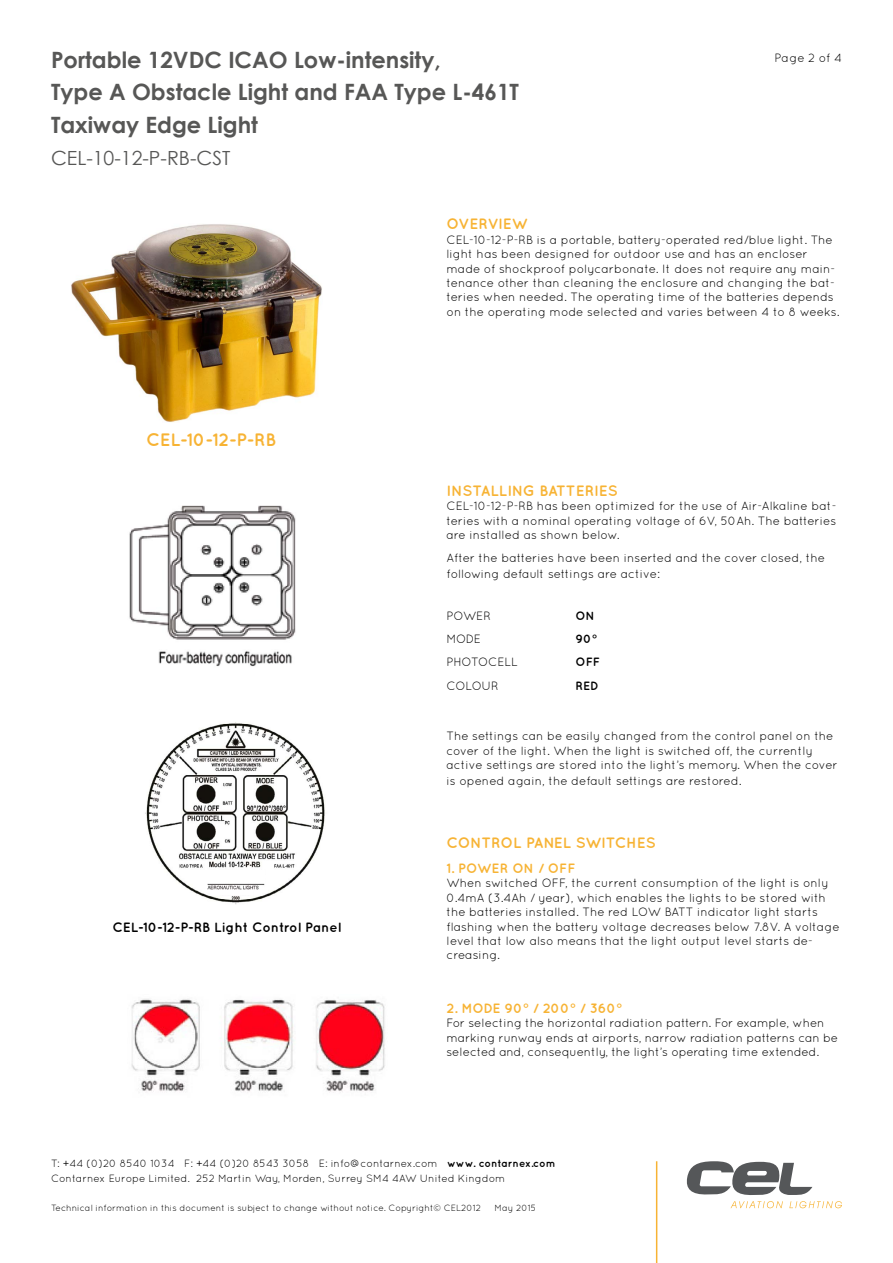
<style>
.page{position:relative;width:893px;height:1263px;background:#fff}
.page>*{position:absolute;margin:0;border:0;box-sizing:border-box;transform-origin:0 0}
.t1{font:700 22.5px/32.5px "Century Gothic";color:#575756}
.t2{font:19.5px "Century Gothic";color:#575756}
.t3{font:700 18px "Quicksand";color:#f7b334}
.t4{font:700 15px "Quicksand";color:#f7b334}
.t5{font:700 15px "Quicksand";letter-spacing:-.02em;color:#f7b334}
.t6{font:700 13.5px "Quicksand";color:#f7b334}
.t7{font:700 13.5px "Quicksand";color:#000}
.t8{font:12px/14.4px "Quicksand";color:#000}
.t9{font:700 12px "Quicksand";color:#000}
.t10{font:10.5px/15px "Quicksand";color:#000}
.t11{font:9px "Quicksand";color:#000}
.s1{font-weight:700}
</style>
<div class="page">
<hr style="left:656px;top:1161px;width:1px;height:102px;background:#f7b334">
<svg style="left:687px;top:1161px;width:155px;height:47px"></svg>
<img style="left:145px;top:722px;width:180px;height:182px">
<img style="left:129px;top:505px;width:167px;height:135px">
<img style="left:158px;top:651px;width:134px;height:16px">
<div style="left:206px;top:870px;width:58px;height:12px;background:#fff"></div>
<hr style="left:218px;top:890px;width:35px;height:4px;background:#fff">
<img style="left:131px;top:999px;width:254px;height:93px">
<img style="left:71px;top:224px;width:251px;height:198px">
<h1 class="t1" style="left:51px;top:42px;width:469px">Portable 12VDC ICAO Low-intensity,<br>Type A Obstacle Light and FAA Type L-461T<br>Taxiway Edge Light</h1>
<h2 class="t2" style="left:51px;top:144px;width:181px">CEL-10-12-P-RB-CST</h2>
<p class="t8" style="left:775px;top:51px;width:69px">Page 2 of 4</p>
<h3 class="t3" style="left:146px;top:429px;width:132px">CEL-10-12-P-RB</h3>
<p class="t7" style="left:113px;top:919px;width:230px">CEL-10-12-P-RB Light Control Panel</p>
<p class="t5" style="left:446px;top:215px;width:83px">OVERVIEW</p>
<p class="t8" style="left:446px;top:232px;width:394px">CEL-10-12-P-RB is a portable, battery-operated red/blue light. The light has been designed for outdoor use and has an encloser made of shockproof polycarbonate. It does not require any main&shy;tenance other than cleaning the enclosure and changing the bat&shy;teries when needed. The operating time of the batteries depends on the operating mode selected and varies between 4 to 8 weeks.</p>
<p class="t4" style="left:446px;top:482px;width:173px">INSTALLING BATTERIES</p>
<p class="t8" style="left:446px;top:499px;width:392px;text-align:justify">CEL-10-12-P-RB has been optimized for the use of Air-Alkaline bat&shy;teries with a nominal operating voltage of 6V, 50Ah. The batteries are installed as shown below.</p>
<p class="t8" style="left:446px;top:550px;width:380px;line-height:16.2px">After the batteries have been inserted and the cover closed, the following default settings are active:</p>
<p class="t8" style="left:446px;top:608px;width:46px">POWER</p>
<p class="t9" style="left:575px;top:608px;width:21px">ON</p>
<p class="t8" style="left:446px;top:631px;width:36px">MODE</p>
<p class="t9" style="left:575px;top:632px;width:23px">90°</p>
<p class="t8" style="left:446px;top:655px;width:73px">PHOTOCELL</p>
<p class="t9" style="left:575px;top:655px;width:26px">OFF</p>
<p class="t8" style="left:446px;top:678px;width:54px">COLOUR</p>
<p class="t9" style="left:575px;top:678px;width:25px">RED</p>
<p class="t8" style="left:446px;top:729px;width:393px">The settings can be easily changed from the control panel on the cover of the light. When the light is switched off, the currently active settings are stored into the light’s memory. When the cover</p>
<p class="t8" style="left:446px;top:774px;width:297px">is opened again, the default settings are restored.</p>
<p class="t4" style="left:446px;top:834px;width:211px">CONTROL PANEL SWITCHES</p>
<p class="t6" style="left:446px;top:860px;width:131px">1. POWER ON / OFF</p>
<p class="t8" style="left:446px;top:876px;width:395px">When switched OFF, the current consumption of the light is only 0.4mA (3.4Ah / year), which enables the lights to be stored with the batteries installed. The red LOW BATT indicator light starts flashing when the battery voltage decreases below 7.8V. A voltage level that low also means that the light output level starts de&shy;creasing.</p>
<p class="t6" style="left:446px;top:1000px;width:177px">2. MODE 90° / 200° / 360°</p>
<p class="t8" style="left:446px;top:1016px;width:393px">For selecting the horizontal radiation pattern. For example, when marking runway ends at airports, narrow radiation patterns can be selected and, consequently, the light’s operating time extended.</p>
<p class="t10" style="left:51px;top:1156px;width:506px">T: +44 (0)20 8540 1034 F: +44 (0)20 8543 3058 E: info@contarnex.com <span class="s1">www. contarnex.com<br></span>Contarnex Europe Limited. 252 Martin Way, Morden, Surrey SM4 4AW United Kingdom</p>
<p class="t11" style="left:51px;top:1202px;width:432px">Technical information in this document is subject to change without notice. Copyright© CEL2012</p>
<p class="t11" style="left:495px;top:1202px;width:43px">May 2015</p>
</div>
